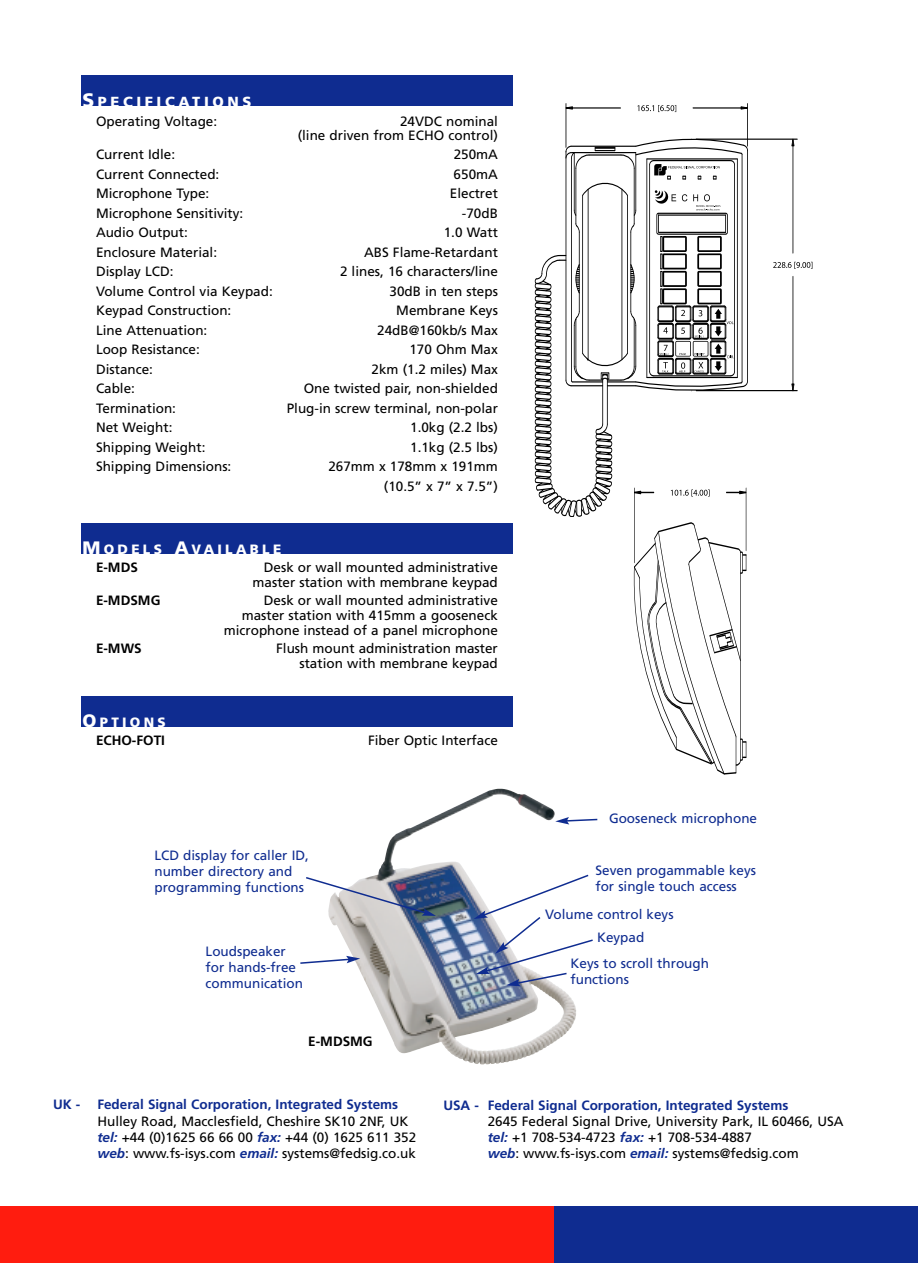
<style>
.page{position:relative;width:918px;height:1263px;background:#fff}
.page>*{position:absolute;margin:0;border:0;box-sizing:border-box;transform-origin:0 0}
.t1{font:900 14.7px "Frutiger";letter-spacing:.245em;color:#fff}
.t2{font:13.5px/15px "Frutiger";color:#000;text-align:right}
.t3{font:13.5px/16.2px "Frutiger";color:#0f2c90}
.t4{font:700 13.5px "Frutiger";color:#0f2c90}
.t5{font:700 13.5px/18px "Frutiger";color:#000;text-align:right}
.t6{font:900 13.5px/18px "Frutiger";letter-spacing:.245em;color:#fff}
.s1{font-size:19.5px}
.s2{font-size:18px}
.s3{font-weight:700;color:#000}
.s4{font-weight:900;font-size:18px;color:#fff}
.s5{font-weight:900;color:#fff}
.s6{font-weight:700;font-style:italic;color:#0f2c90}
</style>
<div class="page">
<div style="left:81px;top:75px;width:432px;height:31px;background:#0f2c90"></div>
<div style="left:81px;top:523px;width:432px;height:31px;background:#0f2c90"></div>
<div style="left:81px;top:696px;width:432px;height:31px;background:#0f2c90"></div>
<div style="left:554px;top:1206px;width:364px;height:57px;background:#0f2c90"></div>
<div style="left:0;top:1206px;width:554px;height:57px;background:#ff1c0f"></div>
<img style="left:329px;top:788px;width:247px;height:277px">
<div style="left:569px;top:956px;width:154px;height:37px;background:#fff"></div>
<svg style="left:300px;top:956px;width:60px;height:9px"></svg>
<svg style="left:306px;top:876px;width:130px;height:40px"></svg>
<svg style="left:555px;top:817px;width:43px;height:7px"></svg>
<svg style="left:474px;top:873px;width:119px;height:113px"></svg>
<div style="left:307px;top:1034px;width:71px;height:21px;background:#fff"></div>
<hr style="left:747px;top:104px;width:1px;height:42px;background:#000">
<hr style="left:566px;top:104px;width:1px;height:43px;background:#000">
<hr style="left:693px;top:108px;width:48px;height:1px;background:#000">
<hr style="left:573px;top:108px;width:48px;height:1px;background:#000">
<svg style="left:740px;top:106px;width:8px;height:4px"></svg>
<svg style="left:638px;top:105px;width:38px;height:7px"></svg>
<svg style="left:565px;top:106px;width:8px;height:4px"></svg>
<hr style="left:696px;top:139px;width:101px;height:1px;background:#000">
<hr style="left:696px;top:390px;width:101px;height:1px;background:#000">
<hr style="left:793px;top:146px;width:1px;height:107px;background:#000">
<hr style="left:793px;top:276px;width:1px;height:108px;background:#000">
<svg style="left:791px;top:138px;width:4px;height:9px"></svg>
<svg style="left:773px;top:262px;width:39px;height:7px"></svg>
<svg style="left:791px;top:383px;width:4px;height:7px"></svg>
<svg style="left:535px;top:137px;width:213px;height:638px"></svg>
<p class="t1" style="left:82px;top:96px;width:170px"><span class="s1">S</span>PECIFICATIONS</p>
<p class="t2" style="left:96px;top:115px;width:123px">Operating Voltage:</p>
<p class="t2" style="left:298px;top:116px;width:202px;line-height:13.5px">24VDC nominal<br>(line driven from ECHO control)</p>
<p class="t2" style="left:96px;top:148px;width:81px">Current Idle:</p>
<p class="t2" style="left:454px;top:148px;width:46px">250mA</p>
<p class="t2" style="left:96px;top:168px;width:125px">Current Connected:</p>
<p class="t2" style="left:454px;top:168px;width:46px">650mA</p>
<p class="t2" style="left:96px;top:187px;width:115px">Microphone Type:</p>
<p class="t2" style="left:450px;top:187px;width:50px">Electret</p>
<p class="t2" style="left:96px;top:207px;width:149px">Microphone Sensitivity:</p>
<p class="t2" style="left:462px;top:207px;width:38px">-70dB</p>
<p class="t2" style="left:96px;top:226px;width:93px">Audio Output:</p>
<p class="t2" style="left:444px;top:226px;width:56px">1.0 Watt</p>
<p class="t2" style="left:96px;top:246px;width:123px">Enclosure Material:</p>
<p class="t2" style="left:364px;top:246px;width:135px">ABS Flame-Retardant</p>
<p class="t2" style="left:96px;top:265px;width:79px">Display LCD:</p>
<p class="t2" style="left:340px;top:265px;width:159px">2 lines, 16 characters/line</p>
<p class="t2" style="left:96px;top:285px;width:178px">Volume Control via Keypad:</p>
<p class="t2" style="left:390px;top:285px;width:110px">30dB in ten steps</p>
<p class="t2" style="left:96px;top:304px;width:137px">Keypad Construction:</p>
<p class="t2" style="left:396px;top:304px;width:103px">Membrane Keys</p>
<p class="t2" style="left:96px;top:324px;width:113px">Line Attenuation:</p>
<p class="t2" style="left:377px;top:324px;width:122px">24dB@160kb/s Max</p>
<p class="t2" style="left:96px;top:343px;width:105px">Loop Resistance:</p>
<p class="t2" style="left:409px;top:343px;width:90px">170 Ohm Max</p>
<p class="t2" style="left:96px;top:363px;width:59px">Distance:</p>
<p class="t2" style="left:372px;top:363px;width:128px">2km (1.2 miles) Max</p>
<p class="t2" style="left:96px;top:382px;width:41px">Cable:</p>
<p class="t2" style="left:304px;top:382px;width:196px">One twisted pair, non-shielded</p>
<p class="t2" style="left:96px;top:402px;width:82px">Termination:</p>
<p class="t2" style="left:287px;top:402px;width:213px">Plug-in screw terminal, non-polar</p>
<p class="t2" style="left:96px;top:421px;width:78px">Net Weight:</p>
<p class="t2" style="left:410px;top:421px;width:89px">1.0kg (2.2 lbs)</p>
<p class="t2" style="left:96px;top:441px;width:111px">Shipping Weight:</p>
<p class="t2" style="left:410px;top:441px;width:89px">1.1kg (2.5 lbs)</p>
<p class="t2" style="left:96px;top:460px;width:137px">Shipping Dimensions:</p>
<p class="t2" style="left:328px;top:458px;width:171px;line-height:19.5px">267mm x 178mm x 191mm (10.5” x 7” x 7.5”)</p>
<p class="t6" style="left:96px;top:541px;width:187px;text-indent:-14px"><span class="s2">M</span>ODELS <span class="s2">A</span>VAILABLE<br><span class="s3">E-MDS</span></p>
<p class="t2" style="left:253px;top:561px;width:247px">Desk or wall mounted administrative master station with membrane keypad</p>
<p class="t5" style="left:96px;top:592px;width:66px">E-MDSMG</p>
<p class="t2" style="left:224px;top:594px;width:276px">Desk or wall mounted administrative master station with 415mm a gooseneck microphone instead of a panel microphone</p>
<p class="t5" style="left:96px;top:640px;width:47px">E-MWS</p>
<p class="t2" style="left:276px;top:642px;width:223px">Flush mount administration master station with membrane keypad</p>
<p class="t5" style="left:82px;top:715px;width:85px"><span class="s4">O</span><span class="s5">PTIONS<br></span>ECHO-FOTI</p>
<p class="t3" style="left:154px;top:848px;width:156px">LCD display for caller ID, number directory and programming functions</p>
<p class="t3" style="left:206px;top:944px;width:99px">Loudspeaker for hands-free communication</p>
<p class="t2" style="left:368px;top:734px;width:131px">Fiber Optic Interface</p>
<p class="t5" style="left:308px;top:1033px;width:66px">E-MDSMG</p>
<p class="t3" style="left:609px;top:811px;width:150px">Gooseneck microphone</p>
<p class="t3" style="left:596px;top:863px;width:162px">Seven progammable keys for single touch access</p>
<p class="t3" style="left:597px;top:904px;width:78px;line-height:23.2px;text-indent:-52px">Volume control keys<br>Keypad</p>
<p class="t3" style="left:571px;top:956px;width:140px">Keys to scroll through functions</p>
<p class="t4" style="left:53px;top:1099px;width:29px">UK -</p>
<p class="t4" style="left:97px;top:1099px;width:302px">Federal Signal Corporation, Integrated Systems</p>
<p class="t2" style="left:97px;top:1114px;width:320px;line-height:16.2px;text-align:left">Hulley Road, Macclesfield, Cheshire SK10 2NF, UK <span class="s6">tel:</span> +44 (0)1625 66 66 00 <span class="s6">fax:</span> +44 (0) 1625 611 352 <span class="s6">web</span>: www.fs-isys.com <span class="s6">email:</span> systems@fedsig.co.uk</p>
<p class="t4" style="left:443px;top:1100px;width:347px">USA - Federal Signal Corporation, Integrated Systems</p>
<p class="t2" style="left:488px;top:1114px;width:357px;line-height:16.2px;text-align:left">2645 Federal Signal Drive, University Park, IL 60466, USA <span class="s6">tel:</span> +1 708-534-4723 <span class="s6">fax:</span> +1 708-534-4887<br><span class="s6">web</span>: www.fs-isys.com <span class="s6">email:</span> systems@fedsig.com</p>
</div>
